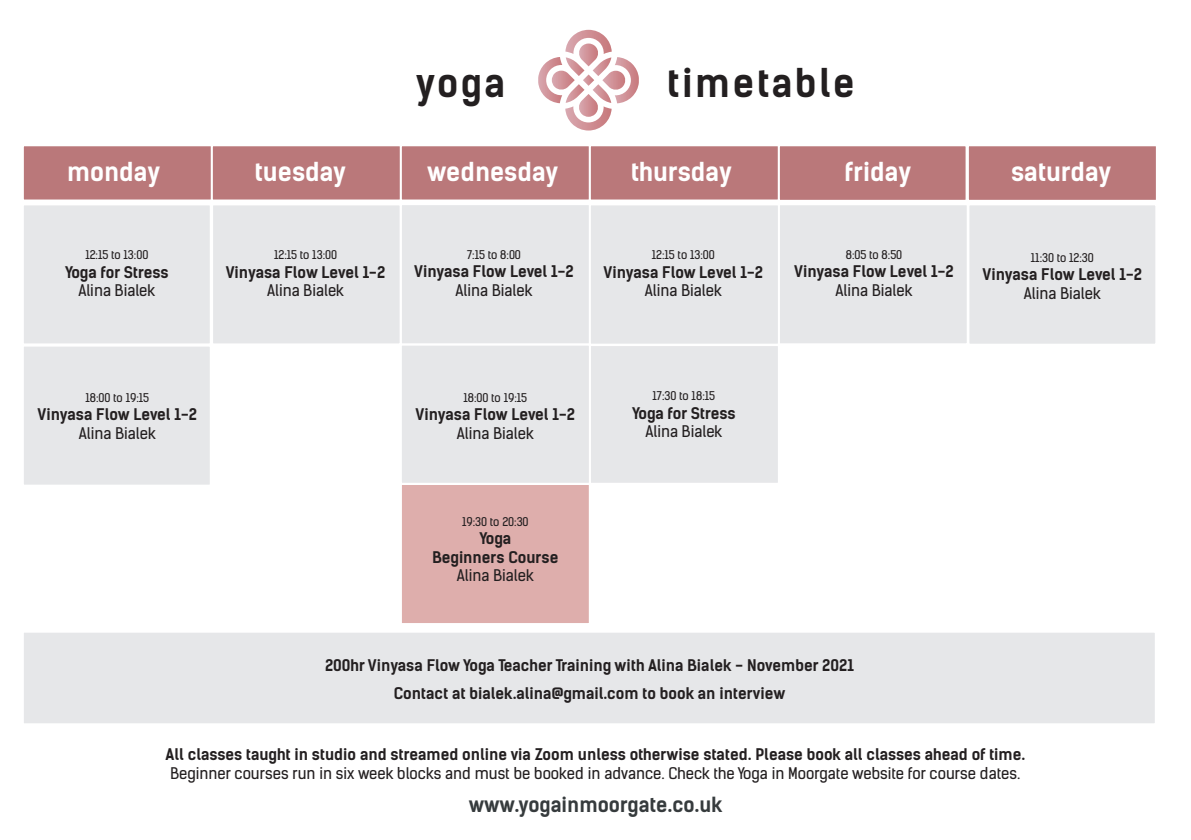
<style>
.page{position:relative;width:1191px;height:840px;background:#fff}
.page>*{position:absolute;margin:0;border:0;box-sizing:border-box;transform-origin:0 0}
.t1{font:700 38px "Kelson Sans";letter-spacing:.065em;color:#231f20}
.t2{font:700 25px "Kelson Sans";color:#fff}
.t3{font:700 20px "Kelson Sans";color:#363b3d}
.t4{font:700 15.4px/28px "Kelson Sans";color:#231f20;text-align:center}
.t5{font:15.4px "Kelson Sans";color:#231f20}
.t6{font:11.6px "Kelson Sans";color:#231f20}
</style>
<div class="page">
<div style="left:22px;top:144px;width:191px;height:57px;background:#ba787a;border:2px solid #fff"></div>
<div style="left:211px;top:144px;width:191px;height:57px;background:#ba787a;border:2px solid #fff"></div>
<div style="left:400px;top:144px;width:191px;height:57px;background:#ba787a;border:2px solid #fff"></div>
<div style="left:589px;top:144px;width:191px;height:57px;background:#ba787a;border:2px solid #fff"></div>
<div style="left:778px;top:144px;width:189px;height:58px;background:#ba787a;border:2px solid #fff"></div>
<div style="left:400px;top:203px;width:191px;height:142px;background:#e6e7e9;border:2px solid #fff"></div>
<div style="left:778px;top:203px;width:190px;height:142px;background:#e6e7e9;border:2px solid #fff"></div>
<div style="left:589px;top:203px;width:191px;height:142px;background:#e6e7e9;border:2px solid #fff"></div>
<div style="left:22px;top:344px;width:190px;height:142px;background:#e6e7e9;border:2px solid #fff"></div>
<div style="left:589px;top:344px;width:191px;height:140px;background:#e6e7e9;border:2px solid #fff"></div>
<div style="left:400px;top:343px;width:191px;height:141px;background:#e6e7e9;border:2px solid #fff"></div>
<div style="left:967px;top:203px;width:190px;height:142px;background:#e6e7e9;border:2px solid #fff"></div>
<div style="left:211px;top:203px;width:190px;height:142px;background:#e6e7e9;border:2px solid #fff"></div>
<div style="left:22px;top:203px;width:190px;height:142px;background:#e6e7e9;border:2px solid #fff"></div>
<div style="left:967px;top:144px;width:190px;height:58px;background:#ba787a;border:2px solid #fff"></div>
<div style="left:22px;top:630px;width:1134px;height:94px;background:#e6e7e9;border:2px solid #fff"></div>
<div style="left:400px;top:482px;width:191px;height:142px;background:#deaeac;border:2px solid #fff"></div>
<svg style="left:538px;top:30px;width:101px;height:100px"></svg>
<h1 class="t1" style="left:416px;top:58px;width:91px">yoga</h1>
<h1 class="t1" style="left:667px;top:58px;width:189px">timetable</h1>
<h2 class="t2" style="left:67px;top:156px;width:95px">monday</h2>
<h2 class="t2" style="left:255px;top:156px;width:93px">tuesday</h2>
<h2 class="t2" style="left:427px;top:156px;width:133px">wednesday</h2>
<h2 class="t2" style="left:631px;top:156px;width:102px">thursday</h2>
<h2 class="t2" style="left:844px;top:156px;width:68px">friday</h2>
<p class="t6" style="left:85px;top:247px;width:64px">12:15 to 13:00</p>
<p class="t4" style="left:65px;top:258px;width:105px">Yoga for Stress</p>
<p class="t5" style="left:78px;top:280px;width:79px">Alina Bialek</p>
<p class="t6" style="left:274px;top:247px;width:64px">12:15 to 13:00</p>
<p class="t4" style="left:226px;top:258px;width:161px">Vinyasa Flow Level 1-2</p>
<p class="t5" style="left:267px;top:280px;width:79px">Alina Bialek</p>
<p class="t6" style="left:467px;top:247px;width:55px">7:15 to 8:00</p>
<p class="t4" style="left:414px;top:257px;width:161px">Vinyasa Flow Level 1-2</p>
<p class="t5" style="left:455px;top:280px;width:79px">Alina Bialek</p>
<p class="t6" style="left:652px;top:247px;width:64px">12:15 to 13:00</p>
<p class="t4" style="left:603px;top:258px;width:161px">Vinyasa Flow Level 1-2</p>
<p class="t5" style="left:645px;top:281px;width:79px">Alina Bialek</p>
<p class="t6" style="left:845px;top:247px;width:58px">8:05 to 8:50</p>
<p class="t4" style="left:794px;top:257px;width:161px">Vinyasa Flow Level 1-2</p>
<p class="t5" style="left:835px;top:280px;width:79px">Alina Bialek</p>
<h2 class="t2" style="left:1011px;top:156px;width:102px">saturday</h2>
<p class="t6" style="left:1031px;top:250px;width:64px">11:30 to 12:30</p>
<p class="t4" style="left:982px;top:260px;width:161px">Vinyasa Flow Level 1-2</p>
<p class="t5" style="left:1024px;top:283px;width:79px">Alina Bialek</p>
<p class="t6" style="left:86px;top:389px;width:65px">18:00 to 19:15</p>
<p class="t4" style="left:38px;top:400px;width:161px">Vinyasa Flow Level 1-2</p>
<p class="t5" style="left:79px;top:423px;width:79px">Alina Bialek</p>
<p class="t6" style="left:463px;top:389px;width:65px">18:00 to 19:15</p>
<p class="t4" style="left:415px;top:400px;width:161px">Vinyasa Flow Level 1-2</p>
<p class="t5" style="left:457px;top:423px;width:79px">Alina Bialek</p>
<p class="t6" style="left:462px;top:513px;width:68px">19:30 to 20:30</p>
<p class="t4" style="left:432px;top:529px;width:127px;line-height:18.4px">Yoga<br>Beginners Course</p>
<p class="t5" style="left:457px;top:565px;width:79px">Alina Bialek</p>
<p class="t6" style="left:652px;top:388px;width:64px">17:30 to 18:15</p>
<p class="t4" style="left:632px;top:399px;width:105px">Yoga for Stress</p>
<p class="t5" style="left:645px;top:421px;width:79px">Alina Bialek</p>
<p class="t4" style="left:325px;top:650px;width:530px">200hr Vinyasa Flow Yoga Teacher Training with Alina Bialek - November 2021<br>Contact at bialek.alina@gmail.com to book an interview</p>
<p class="t4" style="left:166px;top:740px;width:861px">All classes taught in studio and streamed online via Zoom unless otherwise stated. Please book all classes ahead of time.</p>
<p class="t5" style="left:171px;top:763px;width:851px">Beginner courses run in six week blocks and must be booked in advance. Check the Yoga in Moorgate website for course dates.</p>
<p class="t3" style="left:468px;top:791px;width:255px">www.yogainmoorgate.co.uk</p>
</div>
